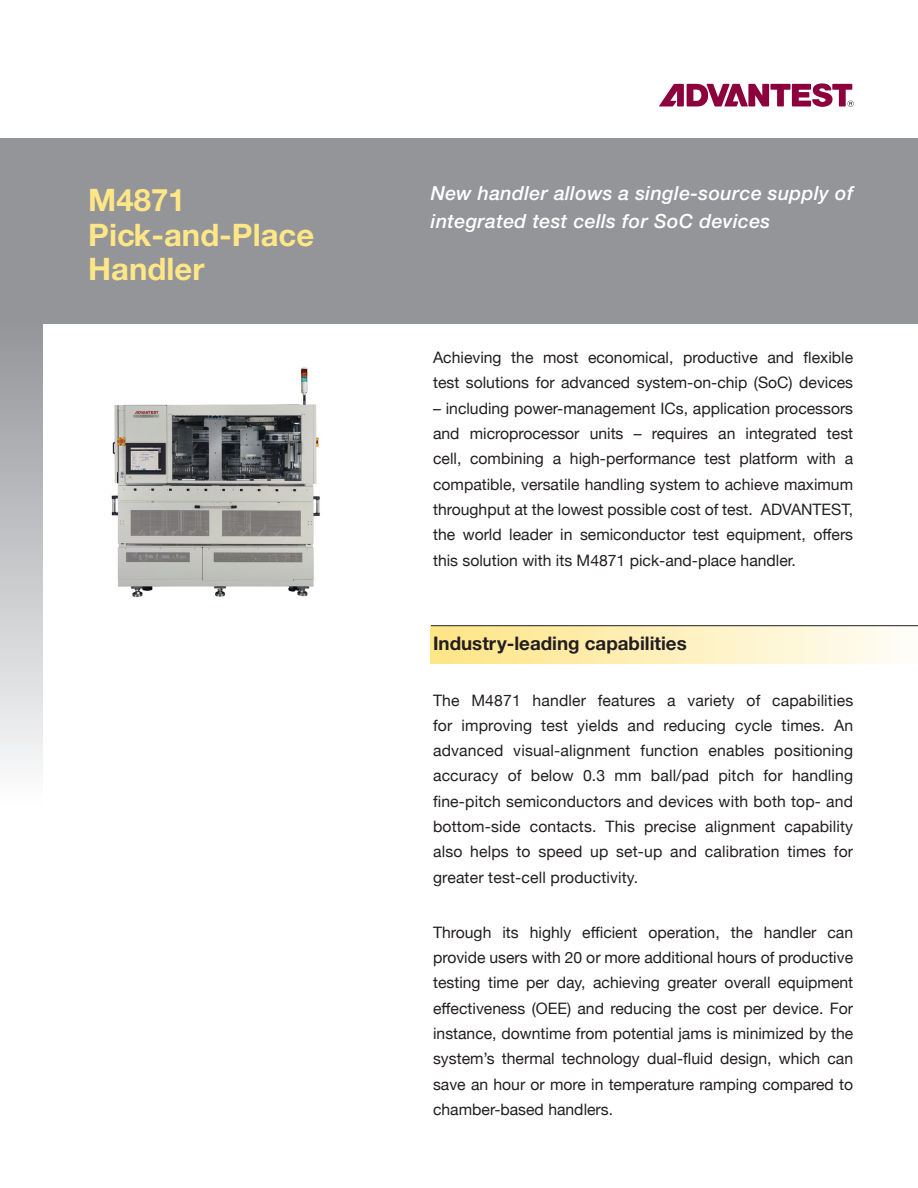
<style>
.page{position:relative;width:918px;height:1188px;background:#fff}
.page>*{position:absolute;margin:0;border:0;box-sizing:border-box;transform-origin:0 0}
.t1{font:700 31.05px/34.2px "Helvetica Neue CE";color:#ffe686}
.t2{font:italic 500 19.5px/28.3px "Helvetica Neue";letter-spacing:.02em;color:#fff}
.t3{font:700 18.75px "Helvetica Neue CE";color:#231f20}
.t4{font:15.75px/25.3px "Helvetica Neue";color:#231f20;text-align:justify}
</style>
<div class="page">
<div style="left:0;top:138px;width:918px;height:186px;background:#939598"></div>
<div style="left:0;top:322px;width:42px;height:486px;background:linear-gradient(to bottom,#939498,#fcfdfd)"></div>
<div style="left:431px;top:626px;width:487px;height:38px;background:linear-gradient(to right,#ffe585,#fefdf8)"></div>
<hr style="left:431px;top:625px;width:487px;height:1px;background:#231f20">
<svg style="left:659px;top:83px;width:195px;height:24px"></svg>
<img style="left:111px;top:367px;width:209px;height:230px">
<h1 class="t1" style="left:88px;top:184px;width:227px">M4871<br>Pick-and-Place<br>Handler</h1>
<p class="t2" style="left:431px;top:179px;width:424px">New handler allows a single-source supply of integrated test cells for SoC devices</p>
<p class="t4" style="left:433px;top:346px;width:422px">Achieving the most economical, productive and flexible test solutions for advanced system-on-chip (SoC) devices</p>
<p class="t4" style="left:433px;top:396px;width:422px">– including power-management ICs, application processors and microprocessor units – requires an integrated test cell, combining a high-performance test platform with a compatible, versatile handling system to achieve maximum throughput at the lowest possible cost of test. ADVANTEST, the world leader in semiconductor test equipment, offers this solution with its M4871 pick-and-place handler.</p>
<p class="t3" style="left:433px;top:632px;width:255px">Industry-leading capabilities</p>
<p class="t4" style="left:433px;top:688px;width:422px">The M4871 handler features a variety of capabilities for improving test yields and reducing cycle times. An advanced visual-alignment function enables positioning accuracy of below 0.3 mm ball/pad pitch for handling fine-pitch semiconductors and devices with both top- and bottom-side contacts. This precise alignment capability also helps to speed up set-up and calibration times for greater test-cell productivity.</p>
<p class="t4" style="left:433px;top:920px;width:422px">Through its highly efficient operation, the handler can provide users with 20 or more additional hours of productive testing time per day, achieving greater overall equipment effectiveness (OEE) and reducing the cost per device. For instance, downtime from potential jams is minimized by the system’s thermal technology dual-fluid design, which can save an hour or more in temperature ramping compared to chamber-based handlers.</p>
</div>
